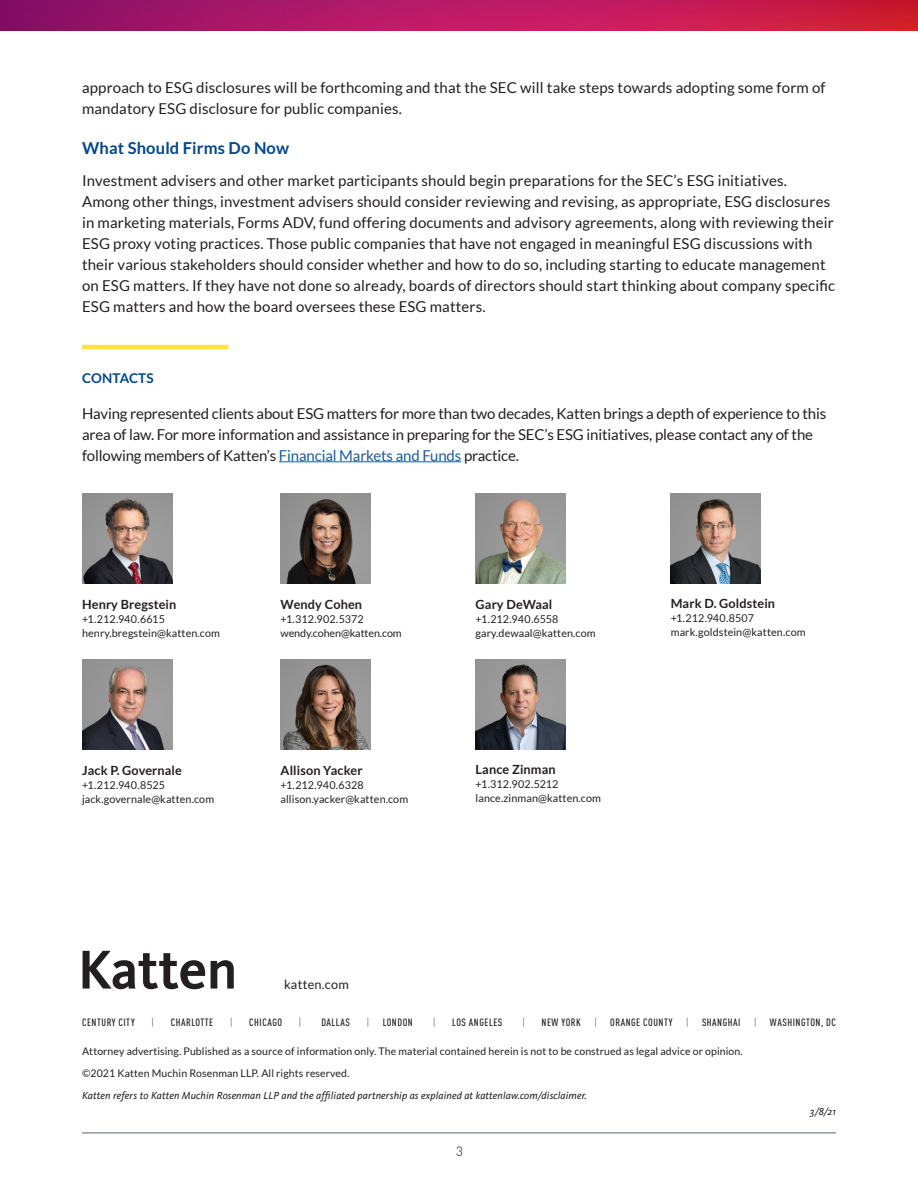
<style>
.page{position:relative;width:918px;height:1188px;background:#fff}
.page>*{position:absolute;margin:0;border:0;box-sizing:border-box;transform-origin:0 0}
.SubHeads{font:700 16.5px "Lato";letter-spacing:.01em;color:#01468c}
.t1{font:15px/21px "Lato";letter-spacing:.01em;color:#231f20}
.t2{font:15px/21px "Lato";letter-spacing:-.01em;color:#231f20}
.t3{font:700 13.5px "Lato";letter-spacing:.01em;color:#01468c}
.t4{font:13.5px "DINOT";color:#57585a}
.t5{font:700 12.75px "Lato";letter-spacing:.01em;color:#231f20}
.t6{font:12.75px "Lato";letter-spacing:.02em;color:#231f20}
.t7{font:10.8px/14px "Lato";letter-spacing:.01em;color:#231f20}
.t8{font:10.8px/14px "Lato";letter-spacing:-.01em;color:#231f20}
.t9{font:10.5px "Lato";letter-spacing:.01em;color:#231f20}
.t10{font:italic 10.5px "Kievit";letter-spacing:.01em;color:#231f20}
.t11{font:500 condensed 10.5px "DINOT";letter-spacing:.05em;color:#231f20}
.t12{font:300 condensed 10.5px "DINOT";color:#231f20}
.s1{color:#175d9e}
</style>
<div class="page">
<hr style="left:82px;top:1132px;width:754px;height:2px;background:#91959d">
<img style="left:0;top:0;width:918px;height:30px">
<hr style="left:82px;top:345px;width:146px;height:4px;background:#ffe23a">
<hr style="left:279px;top:461px;width:182px;height:1px;background:#175d9e">
<img style="left:82px;top:660px;width:90px;height:90px">
<img style="left:82px;top:493px;width:90px;height:90px">
<img style="left:671px;top:493px;width:90px;height:90px">
<img style="left:281px;top:660px;width:90px;height:90px">
<img style="left:281px;top:493px;width:90px;height:90px">
<img style="left:476px;top:493px;width:90px;height:90px">
<img style="left:476px;top:660px;width:90px;height:90px">
<svg style="left:83px;top:951px;width:151px;height:38px"></svg>
<p class="t1" style="left:82px;top:77px;width:745px">approach to ESG disclosures will be forthcoming and that the SEC will take steps towards adopting some form of mandatory ESG disclosure for public companies.</p>
<p class="SubHeads" style="left:82px;top:138px;width:209px">What Should Firms Do Now</p>
<p class="t1" style="left:82px;top:170px;width:755px">Investment advisers and other market participants should begin preparations for the SEC’s ESG initiatives.<br>Among other things, investment advisers should consider reviewing and revising, as appropriate, ESG disclosures in marketing materials, Forms ADV, fund offering documents and advisory agreements, along with reviewing their ESG proxy voting practices. Those public companies that have not engaged in meaningful ESG discussions with their various stakeholders should consider whether and how to do so, including starting to educate management on ESG matters. If they have not done so already, boards of directors should start thinking about company specific ESG matters and how the board oversees these ESG matters.</p>
<p class="t3" style="left:82px;top:370px;width:73px">CONTACTS</p>
<p class="t2" style="left:82px;top:403px;width:746px">Having represented clients about ESG matters for more than two decades, Katten brings a depth of experience to this area of law. For more information and assistance in preparing for the SEC’s ESG initiatives, please contact any of the following members of Katten’s <span class="s1">Financial Markets and Funds</span> practice.</p>
<p class="t5" style="left:82px;top:597px;width:96px">Henry Bregstein</p>
<p class="t7" style="left:82px;top:612px;width:139px">+1.212.940.6615 henry.bregstein@katten.com</p>
<p class="t5" style="left:82px;top:763px;width:101px">Jack P. Governale</p>
<p class="t7" style="left:82px;top:778px;width:134px">+1.212.940.8525 jack.governale@katten.com</p>
<p class="t5" style="left:281px;top:597px;width:83px">Wendy Cohen</p>
<p class="t8" style="left:281px;top:612px;width:123px">+1.312.902.5372 wendy.cohen@katten.com</p>
<p class="t5" style="left:281px;top:763px;width:83px">Allison Yacker</p>
<p class="t7" style="left:281px;top:778px;width:129px">+1.212.940.6328 allison.yacker@katten.com</p>
<p class="t5" style="left:476px;top:597px;width:78px">Gary DeWaal</p>
<p class="t7" style="left:476px;top:612px;width:122px">+1.212.940.6558 gary.dewaal@katten.com</p>
<p class="t5" style="left:476px;top:762px;width:82px">Lance Zinman</p>
<p class="t7" style="left:476px;top:777px;width:127px">+1.312.902.5212 lance.zinman@katten.com</p>
<p class="t6" style="left:284px;top:977px;width:66px">katten.com</p>
<p class="t5" style="left:671px;top:596px;width:106px">Mark D. Goldstein</p>
<p class="t7" style="left:671px;top:611px;width:136px">+1.212.940.8507 mark.goldstein@katten.com</p>
<p class="t11" style="left:82px;top:1016px;width:54px">CENTURY CITY</p>
<p class="t12" style="left:152px;top:1016px;width:4px">|</p>
<p class="t11" style="left:171px;top:1016px;width:44px">CHARLOTTE</p>
<p class="t12" style="left:230px;top:1016px;width:4px">|</p>
<p class="t11" style="left:249px;top:1016px;width:34px">CHICAGO</p>
<p class="t12" style="left:299px;top:1016px;width:4px">|</p>
<p class="t11" style="left:321px;top:1016px;width:30px">DALLAS</p>
<p class="t12" style="left:367px;top:1016px;width:4px">|</p>
<p class="t11" style="left:383px;top:1016px;width:32px">LONDON</p>
<p class="t12" style="left:433px;top:1016px;width:4px">|</p>
<p class="t11" style="left:452px;top:1016px;width:52px">LOS ANGELES</p>
<p class="t12" style="left:522px;top:1016px;width:4px">|</p>
<p class="t11" style="left:542px;top:1016px;width:41px">NEW YORK</p>
<p class="t12" style="left:594px;top:1016px;width:4px">|</p>
<p class="t11" style="left:610px;top:1016px;width:64px">ORANGE COUNTY</p>
<p class="t12" style="left:686px;top:1016px;width:4px">|</p>
<p class="t11" style="left:702px;top:1016px;width:40px">SHANGHAI</p>
<p class="t12" style="left:754px;top:1016px;width:4px">|</p>
<p class="t11" style="left:770px;top:1016px;width:67px">WASHINGTON, DC</p>
<p class="t9" style="left:82px;top:1046px;width:662px">Attorney advertising. Published as a source of information only. The material contained herein is not to be construed as legal advice or opinion.</p>
<p class="t9" style="left:82px;top:1068px;width:269px">©2021 Katten Muchin Rosenman LLP. All rights reserved.</p>
<p class="t10" style="left:82px;top:1090px;width:506px">Katten refers to Katten Muchin Rosenman LLP and the affiliated partnership as explained at kattenlaw.com/disclaimer.</p>
<p class="t4" style="left:456px;top:1142px;width:9px">3</p>
<p class="t10" style="left:810px;top:1106px;width:28px">3/8/21</p>
</div>
